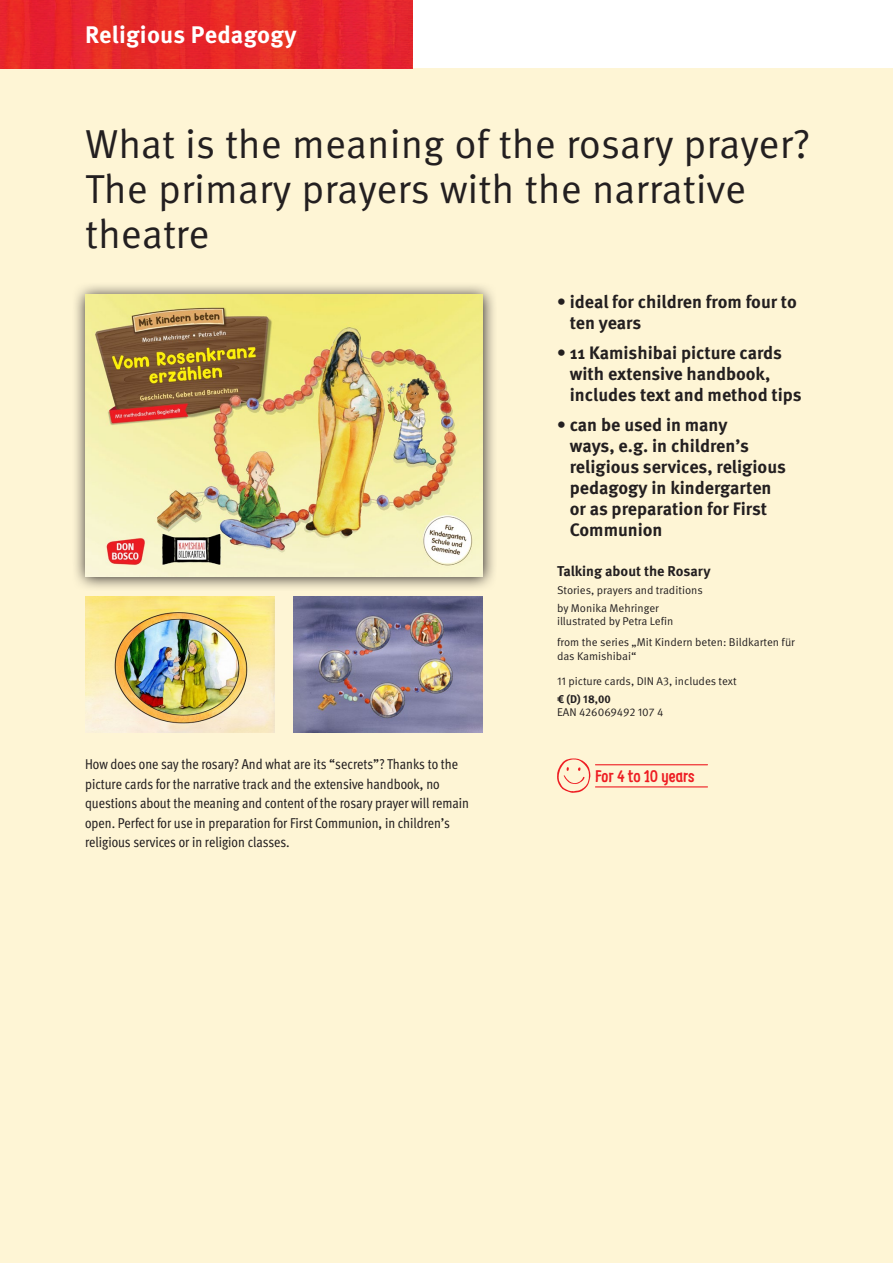
<style>
.page{position:relative;width:893px;height:1263px;background:#fff}
.page>*{position:absolute;margin:0;border:0;box-sizing:border-box;transform-origin:0 0}
.Headline{font:40.5px/45px "Meta OT Norm";color:#231f20}
.t1{font:700 24px "Meta OT";letter-spacing:.01em;color:#fff}
.t2{font:700 18px/21px "Meta OT";color:#231f20}
.t3{font:700 16.5px "Supernettcn";color:#ee1d23}
.t4{font:condensed 14.25px/19.5px "Meta OT";color:#231f20}
.Titel{font:700 14.25px "Meta OT";color:#231f20}
.Reihe{font:11.25px/13.5px "Meta OT Norm";color:#231f20}
.Autor{font:11.25px "Meta OT Norm";color:#231f20}
.Ausstattung{font:11.25px "Meta OT Norm";color:#231f20}
.Untertitel{font:11.25px "Meta OT Norm";color:#231f20}
.ISBN{font:11.25px "Meta OT Norm";letter-spacing:-.005em;color:#231f20}
.Preis{font:700 11.25px "Meta OT";color:#231f20}
</style>
<div class="page">
<div style="left:0;top:68px;width:893px;height:1195px;background:#fef5d5"></div>
<img style="left:0;top:0;width:412px;height:68px">
<svg style="left:75px;top:285px;width:419px;height:303px;background:#cec7ab"></svg>
<img style="left:85px;top:295px;width:398px;height:281px">
<svg style="left:557px;top:758px;width:33px;height:35px"></svg>
<hr style="left:595px;top:764px;width:112px;height:1px;background:#ee1d23">
<hr style="left:595px;top:786px;width:112px;height:1px;background:#ee1d23">
<img style="left:85px;top:597px;width:189px;height:136px">
<img style="left:293px;top:597px;width:190px;height:136px">
<h2 class="t1" style="left:85px;top:19px;width:213px">Religious Pedagogy</h2>
<p class="Headline" style="left:85px;top:122px;width:727px">What is the meaning of the rosary prayer?<br>The primary prayers with the narrative theatre</p>
<p class="t2" style="left:570px;top:292px;width:228px;text-indent:-13px">• ideal for children from four to ten years</p>
<p class="t2" style="left:570px;top:342px;width:233px;text-indent:-13px">• 11 Kamishibai picture cards with extensive handbook, includes text and method tips</p>
<p class="t2" style="left:570px;top:414px;width:218px;text-indent:-13px">• can be used in many<br>ways, e.g. in children’s religious services, religious pedagogy in kindergarten or as preparation for First<br>Communion</p>
<p class="Titel" style="left:557px;top:562px;width:155px">Talking about the Rosary</p>
<p class="Untertitel" style="left:557px;top:583px;width:147px">Stories, prayers and traditions</p>
<p class="Autor" style="left:557px;top:601px;width:103px">by Monika Mehringer</p>
<p class="Autor" style="left:557px;top:614px;width:118px">illustrated by Petra Lefin</p>
<p class="Reihe" style="left:557px;top:636px;width:239px">from the series „Mit Kindern beten: Bildkarten für das Kamishibai“</p>
<p class="Ausstattung" style="left:557px;top:674px;width:181px">11 picture cards, DIN A3, includes text</p>
<p class="Preis" style="left:557px;top:692px;width:55px">€ (D) 18,00</p>
<p class="ISBN" style="left:557px;top:706px;width:108px">EAN 426069492 107 4</p>
<p class="t4" style="left:85px;top:754px;width:385px">How does one say the rosary? And what are its “secrets”? Thanks to the picture cards for the narrative track and the extensive handbook, no questions about the meaning and content of the rosary prayer will remain open. Perfect for use in preparation for First Communion, in children’s religious services or in religion classes.</p>
<p class="t3" style="left:595px;top:765px;width:101px">For 4 to 10 years</p>
</div>
